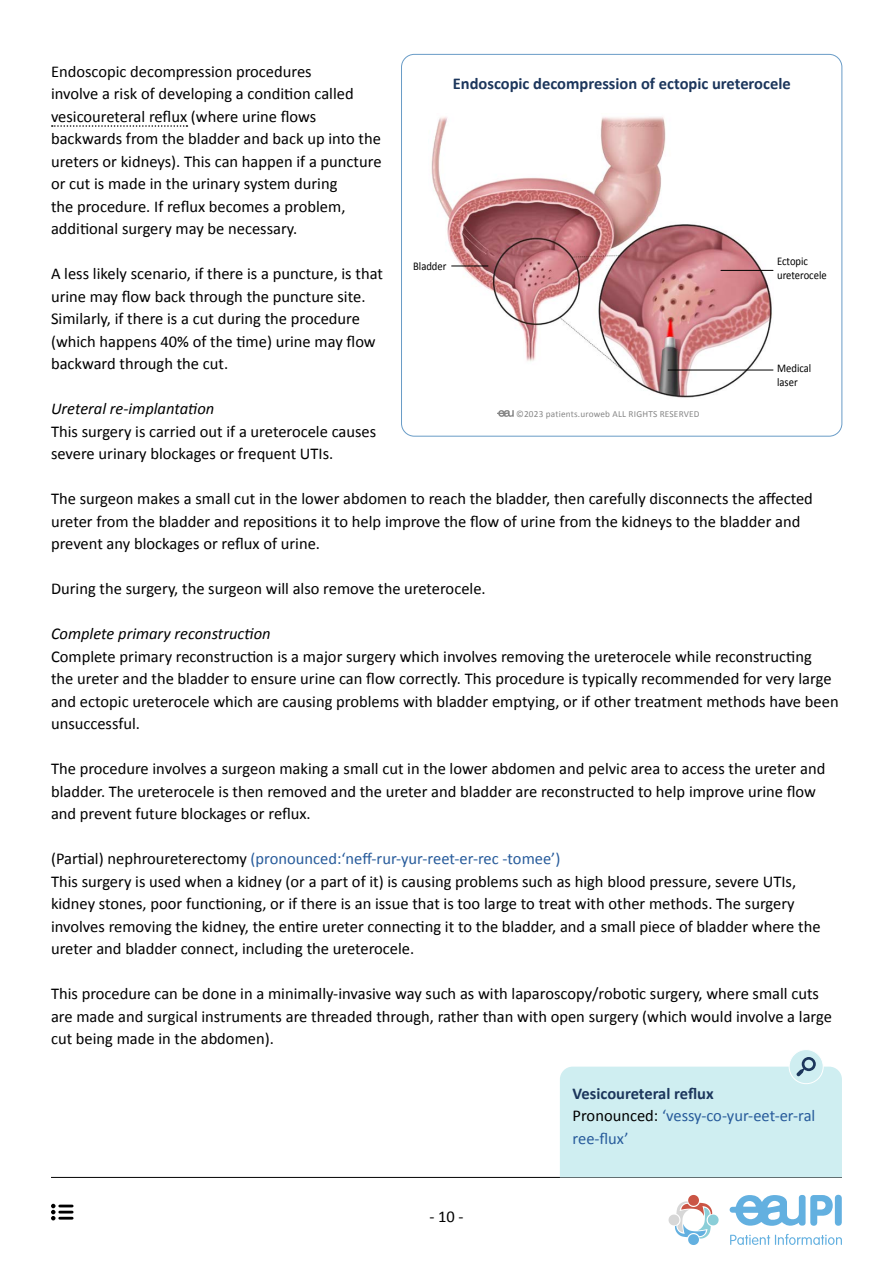
<style>
.page{position:relative;width:893px;height:1263px;background:#fff}
.page>*{position:absolute;margin:0;border:0;box-sizing:border-box;transform-origin:0 0}
.t1{font:16.5px/22.5px "Calibri";color:#000}
.t2{font:16.5px/22.5px "Calibri";color:#275b9b}
.t3{font:italic 16.5px "Calibri";color:#000}
.t4{font:700 16.5px "Calibri";color:#1c365c}
.t5{font:11.7px/14.1px "Calibri";color:#000;scale:.9 1}
.t6{font:9.3px "Calibri";letter-spacing:.02em;color:#878787}
.s1{color:#275b9b}
.s2{font-weight:700;color:#1c365c}
.s3{color:#000}
</style>
<div class="page">
<hr style="left:51px;top:1177px;width:791px;height:1px;background:#000">
<svg style="left:730px;top:1234px;width:112px;height:11px"></svg>
<svg style="left:730px;top:1195px;width:103px;height:31px"></svg>
<div style="left:835px;top:1195px;width:7px;height:31px;background:#63b0e0;border-radius:4px"></div>
<svg style="left:668px;top:1195px;width:51px;height:50px"></svg>
<img style="left:431px;top:117px;width:342px;height:281px">
<hr style="left:452px;top:266px;width:36px;height:1px;background:#000">
<hr style="left:668px;top:370px;width:105px;height:1px;background:#000">
<svg style="left:497px;top:410px;width:17px;height:7px"></svg>
<svg style="left:52px;top:125px;width:135px;height:2px"></svg>
<div style="left:789px;top:1049px;width:34px;height:35px;background:#cfeef1;border-radius:50%"></div>
<div style="left:789px;top:1049px;width:34px;height:35px;border:1px solid #fff;border-radius:50%"></div>
<svg style="left:560px;top:1057px;width:282px;height:120px;background:#d1eef1"></svg>
<hr style="left:721px;top:270px;width:52px;height:1px;background:#000">
<svg style="left:51px;top:1204px;width:21px;height:16px"></svg>
<p class="t1" style="left:51px;top:59px;width:332px">Endoscopic decompression procedures<br>involve a risk of developing a condition called vesicoureteral reflux (where urine flows backwards from the bladder and back up into the ureters or kidneys). This can happen if a puncture or cut is made in the urinary system during<br>the procedure. If reflux becomes a problem, additional surgery may be necessary.</p>
<p class="t1" style="left:51px;top:262px;width:333px">A less likely scenario, if there is a puncture, is that urine may flow back through the puncture site.<br>Similarly, if there is a cut during the procedure (which happens 40% of the time) urine may flow backward through the cut.</p>
<p class="t3" style="left:51px;top:397px;width:165px">Ureteral re-implantation</p>
<p class="t1" style="left:51px;top:419px;width:327px">This surgery is carried out if a ureterocele causes severe urinary blockages or frequent UTIs.</p>
<p class="t1" style="left:51px;top:487px;width:763px">The surgeon makes a small cut in the lower abdomen to reach the bladder, then carefully disconnects the affected ureter from the bladder and repositions it to help improve the flow of urine from the kidneys to the bladder and prevent any blockages or reflux of urine.</p>
<p class="t1" style="left:51px;top:577px;width:436px">During the surgery, the surgeon will also remove the ureterocele.</p>
<p class="t3" style="left:51px;top:622px;width:221px">Complete primary reconstruction</p>
<p class="t1" style="left:51px;top:644px;width:789px">Complete primary reconstruction is a major surgery which involves removing the ureterocele while reconstructing<br>the ureter and the bladder to ensure urine can flow correctly. This procedure is typically recommended for very large and ectopic ureterocele which are causing problems with bladder emptying, or if other treatment methods have been unsuccessful.</p>
<p class="t1" style="left:51px;top:757px;width:776px">The procedure involves a surgeon making a small cut in the lower abdomen and pelvic area to access the ureter and bladder. The ureterocele is then removed and the ureter and bladder are reconstructed to help improve urine flow and prevent future blockages or reflux.</p>
<p class="t1" style="left:51px;top:847px;width:771px">(Partial) nephroureterectomy <span class="s1">(pronounced:‘neff-rur-yur-reet-er-rec -tomee’)<br></span>This surgery is used when a kidney (or a part of it) is causing problems such as high blood pressure, severe UTIs, kidney stones, poor functioning, or if there is an issue that is too large to treat with other methods. The surgery involves removing the kidney, the entire ureter connecting it to the bladder, and a small piece of bladder where the ureter and bladder connect, including the ureterocele.</p>
<p class="t1" style="left:51px;top:982px;width:782px">This procedure can be done in a minimally-invasive way such as with laparoscopy/robotic surgery, where small cuts are made and surgical instruments are threaded through, rather than with open surgery (which would involve a large cut being made in the abdomen).</p>
<p class="t4" style="left:453px;top:72px;width:339px">Endoscopic decompression of ectopic ureterocele</p>
<p class="t5" style="left:777px;top:254px;width:57px">Ectopic ureterocele</p>
<p class="t5" style="left:413px;top:259px;width:39px">Bladder</p>
<p class="t5" style="left:777px;top:361px;width:39px">Medical laser</p>
<p class="t6" style="left:516px;top:407px;width:185px">©2023 patients.uroweb ALL RIGHTS RESERVED</p>
<p class="t1" style="left:429px;top:1204px;width:36px">-10-</p>
<p class="t2" style="left:573px;top:1081px;width:244px"><span class="s2">Vesicoureteral reflux<br></span><span class="s3">Pronounced:</span> ‘vessy-co-yur-eet-er-ral ree-flux’</p>
</div>
